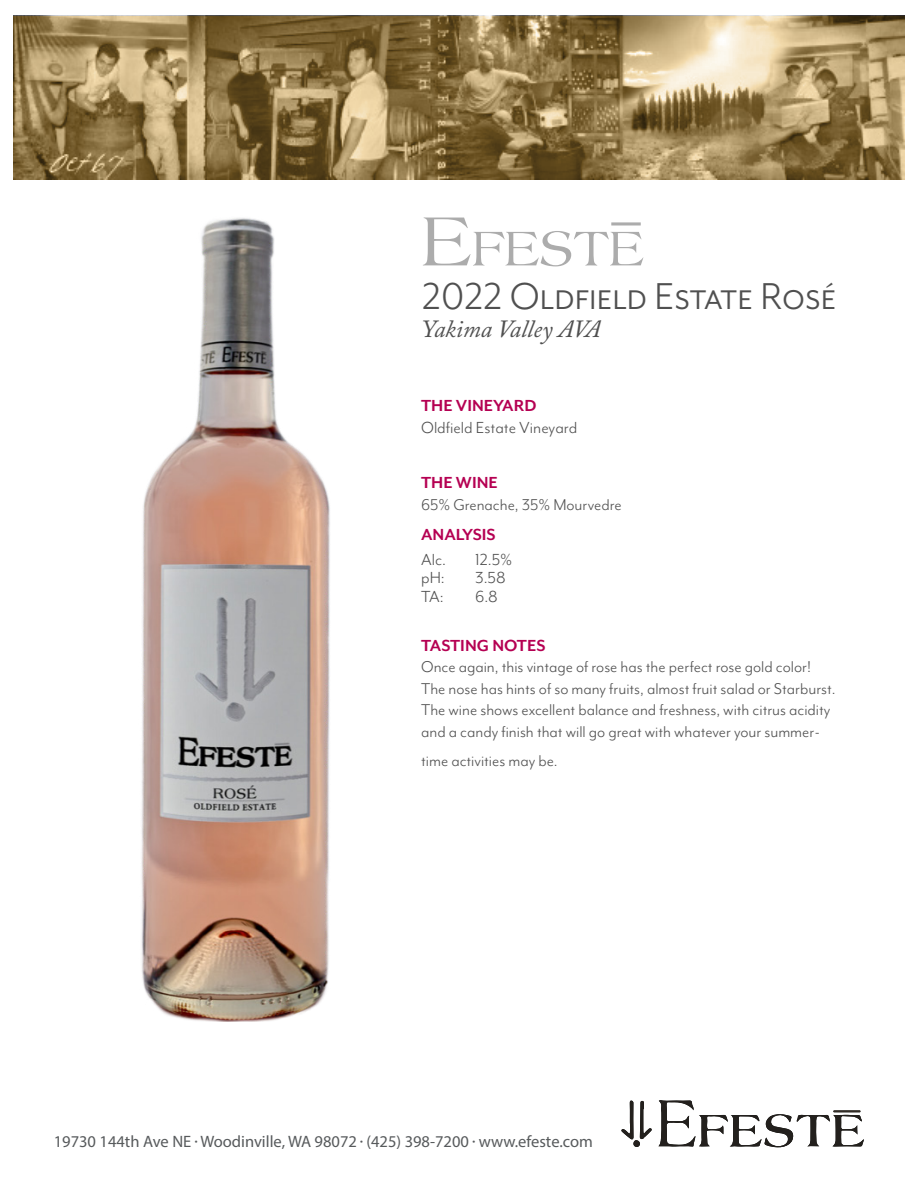
<style>
.page{position:relative;width:918px;height:1188px;background:#fff}
.page>*{position:absolute;margin:0;border:0;box-sizing:border-box;transform-origin:0 0}
.Project_Subhead{font:51.75px "Americana BT";color:#acacac}
.Project_Subhead-2{font:43.05px "Mr Eaves Mod OT";color:#505050}
.Project_Subhead-3{font:italic 24.6px "Adobe Caslon Pro";color:#505050}
.Left_Sidebar_Header{font:18.45px "Mr Eaves Mod OT";color:#505050}
.Left_Sidebar_Header-2{font:700 18.45px "Mr Eaves Mod OT";color:#b50052}
.Left_Sidebar_Header-3{font:18px/21.6px "Mr Eaves Mod OT";color:#505050}
.t1{font:16.5px "Myriad Pro";color:#575a5c}
.s1{font-size:73.8px}
.s2{font-weight:700}
</style>
<div class="page">
<hr style="left:611px;top:222px;width:30px;height:3px;background:#acacac">
<img style="left:141px;top:218px;width:189px;height:804px">
<svg style="left:13px;top:16px;width:891px;height:163px;background:#998254"></svg>
<svg style="left:621px;top:1100px;width:243px;height:47px"></svg>
<div style="left:633px;top:1140px;width:7px;height:7px;background:#23201d;border-radius:3px"></div>
<p class="Project_Subhead" style="left:421px;top:218px;width:223px"><span class="s1">E</span>FESTE</p>
<p class="Project_Subhead-2" style="left:422px;top:273px;width:416px">2022 Oldfield Estate Rosé</p>
<p class="Project_Subhead-3" style="left:422px;top:314px;width:180px">Yakima Valley AVA</p>
<p class="Left_Sidebar_Header-2" style="left:421px;top:395px;width:117px">THE VINEYARD</p>
<p class="Left_Sidebar_Header" style="left:421px;top:417px;width:158px">Oldfield Estate Vineyard</p>
<p class="Left_Sidebar_Header-2" style="left:421px;top:472px;width:78px">THE WINE</p>
<p class="Left_Sidebar_Header-3" style="left:421px;top:494px;width:202px">65% Grenache, 35% Mourvedre</p>
<p class="Left_Sidebar_Header-2" style="left:421px;top:524px;width:76px">ANALYSIS</p>
<p class="Left_Sidebar_Header" style="left:421px;top:549px;width:26px">Alc.</p>
<p class="Left_Sidebar_Header" style="left:475px;top:549px;width:39px">12.5%</p>
<p class="Left_Sidebar_Header" style="left:421px;top:568px;width:25px">pH:</p>
<p class="Left_Sidebar_Header" style="left:475px;top:568px;width:32px">3.58</p>
<p class="Left_Sidebar_Header" style="left:421px;top:586px;width:24px">TA:</p>
<p class="Left_Sidebar_Header" style="left:475px;top:586px;width:24px">6.8</p>
<p class="Left_Sidebar_Header-2" style="left:421px;top:635px;width:126px">TASTING NOTES</p>
<p class="Left_Sidebar_Header-3" style="left:421px;top:656px;width:416px">Once again, this vintage of rose has the perfect rose gold color!<br>The nose has hints of so many fruits, almost fruit salad or Starburst.<br>The wine shows excellent balance and freshness, with citrus acidity and a candy finish that will go great with whatever your summer-</p>
<p class="Left_Sidebar_Header-3" style="left:421px;top:750px;width:138px">time activities may be.</p>
<p class="t1" style="left:54px;top:1131px;width:541px">19730 144th Ave NE <span class="s2">.</span> Woodinville, WA 98072 <span class="s2">.</span> (425) 398-7200 <span class="s2">.</span> www.efeste.com</p>
</div>
